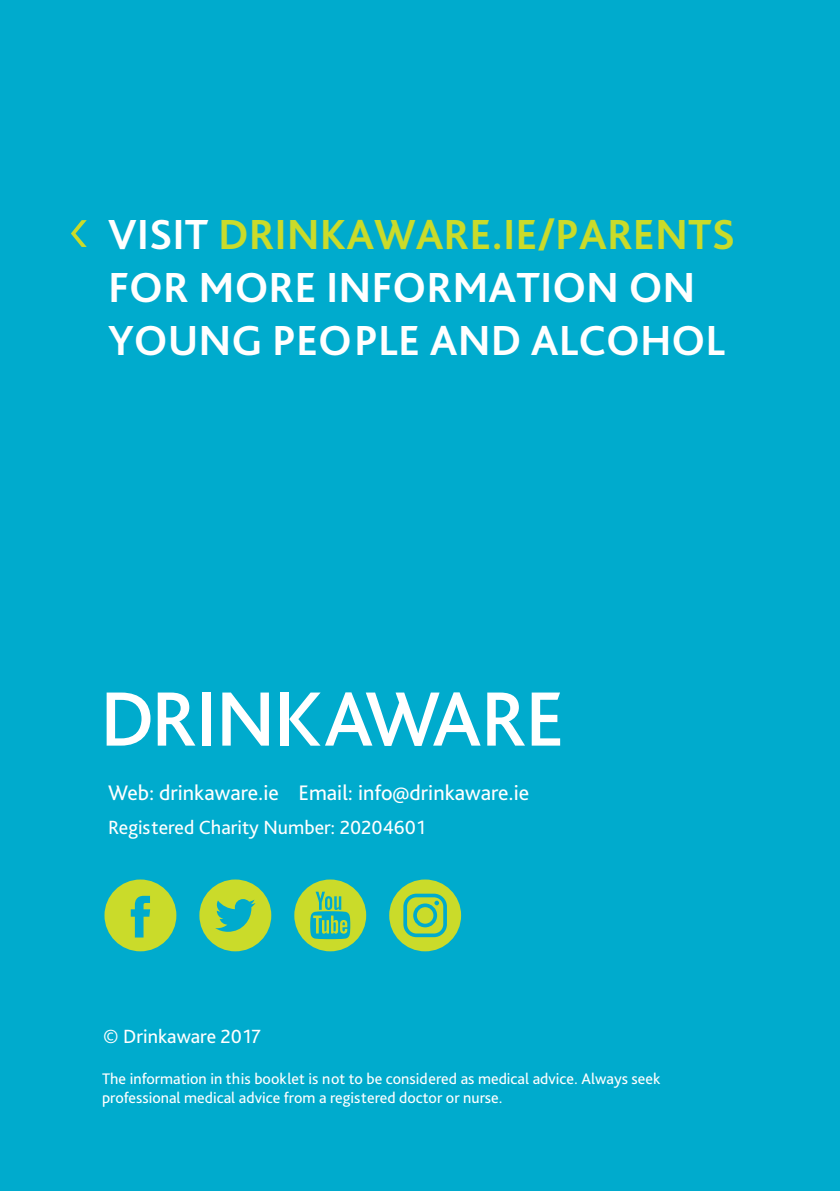
<style>
.page{position:relative;width:840px;height:1191px;background:#fff}
.page>*{position:absolute;margin:0;border:0;box-sizing:border-box;transform-origin:0 0}
.t1{font:700 44px/52.8px "Bliss Pro";color:#fff}
.t2{font:22px "Bliss Pro";color:#fff}
.t3{font:20px "Bliss Pro";color:#fff}
.t4{font:16px/19.2px "Bliss Pro";color:#fff}
.s1{color:#cadb2a}
</style>
<div class="page">
<div style="left:0;top:0;width:839px;height:1191px;background:#00abcd"></div>
<svg style="left:71px;top:220px;width:16px;height:27px"></svg>
<svg style="left:104px;top:879px;width:72px;height:72px"></svg>
<svg style="left:199px;top:879px;width:72px;height:72px"></svg>
<svg style="left:294px;top:879px;width:72px;height:72px"></svg>
<svg style="left:107px;top:692px;width:43px;height:53px"></svg>
<svg style="left:158px;top:692px;width:37px;height:53px"></svg>
<div style="left:202px;top:692px;width:8px;height:53px;background:#fff"></div>
<div style="left:280px;top:692px;width:9px;height:53px;background:#fff"></div>
<svg style="left:222px;top:692px;width:47px;height:53px"></svg>
<svg style="left:487px;top:692px;width:37px;height:53px"></svg>
<svg style="left:531px;top:692px;width:29px;height:53px"></svg>
<svg style="left:289px;top:692px;width:191px;height:54px"></svg>
<div style="left:389px;top:879px;width:72px;height:72px;background:#cadb2a;border-radius:50%"></div>
<svg style="left:403px;top:893px;width:44px;height:45px"></svg>
<h1 class="t1" style="left:108px;top:207px;width:628px">VISIT <span class="s1">DRINKAWARE.IE/PARENTS<br></span>FOR MORE INFORMATION ON<br>YOUNG PEOPLE AND ALCOHOL</h1>
<h2 class="t2" style="left:108px;top:779px;width:422px">Web: drinkaware.ie Email: info@drinkaware.ie</h2>
<p class="t3" style="left:108px;top:814px;width:318px">Registered Charity Number: 20204601</p>
<p class="t3" style="left:103px;top:1023px;width:159px">© Drinkaware 2017</p>
<p class="t4" style="left:102px;top:1068px;width:559px">The information in this booklet is not to be considered as medical advice. Always seek professional medical advice from a registered doctor or nurse.</p>
</div>
